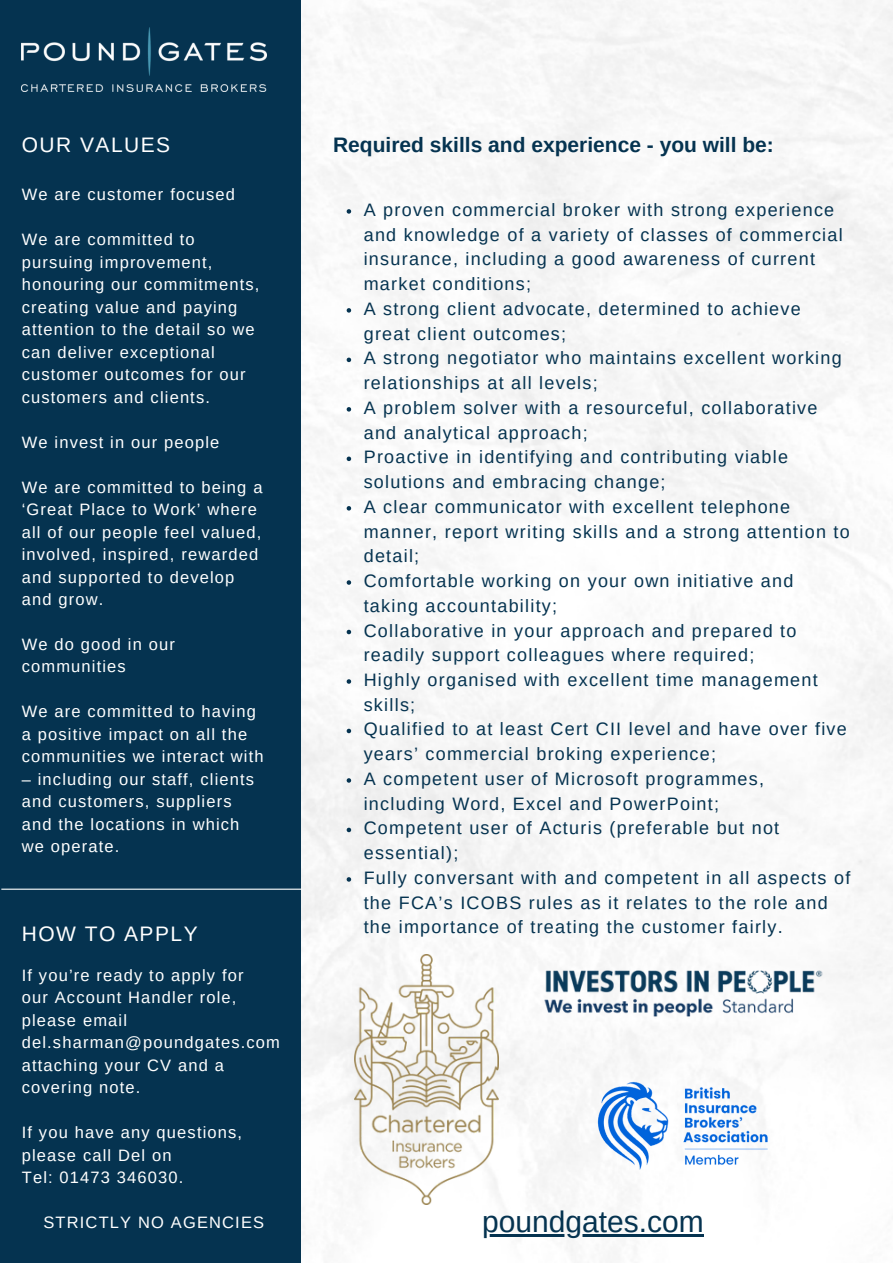
<style>
.page{position:relative;width:893px;height:1264px;background:#fff}
.page>*{position:absolute;margin:0;border:0;box-sizing:border-box;transform-origin:0 0}
.t1{font:30px "Arimo";color:#053350}
.t2{font:700 21px "Arimo";color:#053350}
.t3{font:21px "Arimo";letter-spacing:.07em;color:#fff}
.t4{font:18px/24.8px "Arimo";letter-spacing:.07em;color:#053350}
.t5{font:16.5px/22.5px "Arimo";letter-spacing:.07em;color:#fff}
</style>
<div class="page">
<div style="left:0;top:0;width:301px;height:1262px;background:#053350"></div>
<img style="left:301px;top:0;width:591px;height:1252px">
<img style="left:22px;top:28px;width:245px;height:64px">
<hr style="left:1px;top:888px;width:300px;height:1px;background:#fff">
<img style="left:541px;top:946px;width:283px;height:94px">
<img style="left:355px;top:954px;width:143px;height:250px">
<img style="left:563px;top:1047px;width:239px;height:157px">
<svg style="left:346px;top:209px;width:5px;height:5px"></svg>
<svg style="left:346px;top:308px;width:5px;height:4px"></svg>
<svg style="left:346px;top:357px;width:5px;height:5px"></svg>
<svg style="left:346px;top:407px;width:5px;height:4px"></svg>
<svg style="left:346px;top:456px;width:5px;height:5px"></svg>
<svg style="left:346px;top:506px;width:5px;height:4px"></svg>
<svg style="left:346px;top:580px;width:5px;height:4px"></svg>
<svg style="left:346px;top:629px;width:5px;height:5px"></svg>
<svg style="left:346px;top:679px;width:5px;height:4px"></svg>
<svg style="left:346px;top:728px;width:5px;height:5px"></svg>
<svg style="left:346px;top:778px;width:5px;height:4px"></svg>
<svg style="left:346px;top:827px;width:5px;height:5px"></svg>
<svg style="left:346px;top:877px;width:5px;height:4px"></svg>
<hr style="left:482px;top:1233px;width:221px;height:3px;background:#053350">
<p class="t3" style="left:22px;top:133px;width:150px">OUR VALUES</p>
<p class="t5" style="left:22px;top:183px;width:215px">We are customer focused</p>
<p class="t5" style="left:22px;top:228px;width:239px">We are committed to pursuing improvement, honouring our commitments, creating value and paying attention to the detail so we can deliver exceptional customer outcomes for our customers and clients.</p>
<p class="t5" style="left:22px;top:430px;width:199px">We invest in our people</p>
<p class="t5" style="left:22px;top:475px;width:242px">We are committed to being a ‘Great Place to Work’ where all of our people feel valued, involved, inspired, rewarded and supported to develop and grow.</p>
<p class="t5" style="left:22px;top:633px;width:155px">We do good in our communities</p>
<p class="t5" style="left:22px;top:700px;width:243px">We are committed to having a positive impact on all the communities we interact with</p>
<p class="t5" style="left:22px;top:768px;width:234px">– including our staff, clients and customers, suppliers and the locations in which we operate.</p>
<p class="t3" style="left:22px;top:921px;width:177px">HOW TO APPLY</p>
<p class="t5" style="left:22px;top:963px;width:223px">If you’re ready to apply for</p>
<p class="t5" style="left:22px;top:986px;width:216px">our Account Handler role, please email</p>
<p class="t5" style="left:22px;top:1031px;width:260px">del.sharman@poundgates.com attaching your CV and a covering note.</p>
<p class="t5" style="left:22px;top:1121px;width:222px">If you have any questions, please call Del on</p>
<p class="t5" style="left:22px;top:1165px;width:163px">Tel: 01473 346030.</p>
<p class="t5" style="left:43px;top:1210px;width:222px">STRICTLY NO AGENCIES</p>
<p class="t2" style="left:333px;top:133px;width:442px">Required skills and experience - you will be:</p>
<p class="t4" style="left:364px;top:197px;width:480px">A proven commercial broker with strong experience and knowledge of a variety of classes of commercial insurance, including a good awareness of current market conditions;</p>
<p class="t4" style="left:364px;top:296px;width:438px">A strong client advocate, determined to achieve great client outcomes;</p>
<p class="t4" style="left:364px;top:346px;width:479px">A strong negotiator who maintains excellent working relationships at all levels;</p>
<p class="t4" style="left:364px;top:395px;width:455px">A problem solver with a resourceful, collaborative and analytical approach;</p>
<p class="t4" style="left:364px;top:444px;width:426px">Proactive in identifying and contributing viable solutions and embracing change;</p>
<p class="t4" style="left:364px;top:494px;width:487px">A clear communicator with excellent telephone manner, report writing skills and a strong attention to detail;</p>
<p class="t4" style="left:364px;top:568px;width:431px">Comfortable working on your own initiative and taking accountability;</p>
<p class="t4" style="left:364px;top:618px;width:434px">Collaborative in your approach and prepared to readily support colleagues where required;</p>
<p class="t4" style="left:364px;top:667px;width:455px">Highly organised with excellent time management skills;</p>
<p class="t4" style="left:364px;top:717px;width:484px">Qualified to at least Cert CII level and have over five years’ commercial broking experience;</p>
<p class="t4" style="left:364px;top:766px;width:402px">A competent user of Microsoft programmes, including Word, Excel and PowerPoint;</p>
<p class="t4" style="left:364px;top:815px;width:417px">Competent user of Acturis (preferable but not essential);</p>
<p class="t4" style="left:364px;top:865px;width:488px">Fully conversant with and competent in all aspects of the FCA’s ICOBS rules as it relates to the role and the importance of treating the customer fairly.</p>
<p class="t1" style="left:482px;top:1204px;width:223px">poundgates.com</p>
</div>
